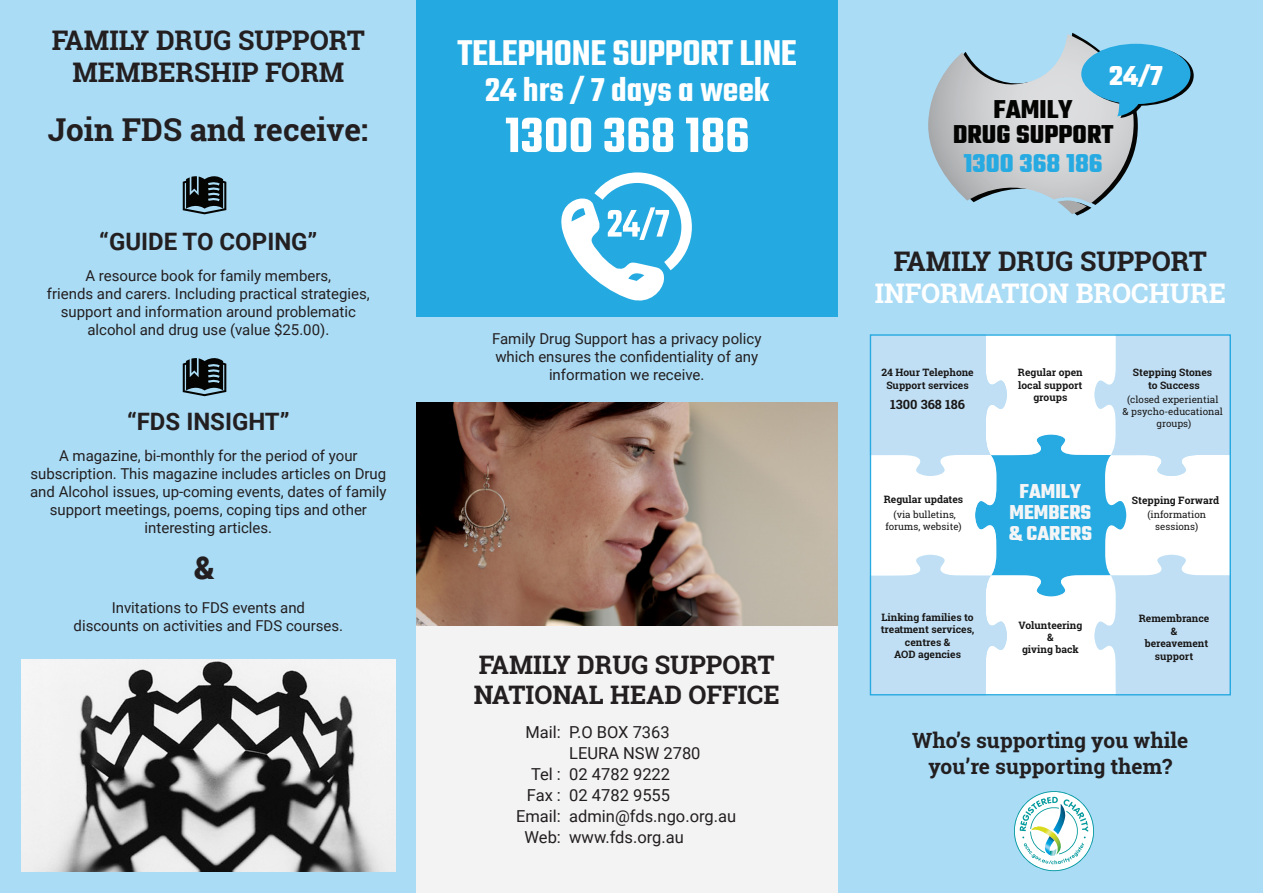
<style>
.page{position:relative;width:1263px;height:893px;background:#aadcf6}
.page>*{position:absolute;margin:0;border:0;box-sizing:border-box;transform-origin:0 0}
.t1{font:600 54px "Teko";color:#fff}
.t2{font:600 39px "Teko";letter-spacing:-.01em;color:#fff}
.t3{font:600 36px "Teko";color:#fff}
.t4{font:700 31.5px "Roboto Slab";color:#231f20}
.t5{font:900 31.5px "Roboto";color:#231f20}
.t6{font:700 29.55px "Teko";color:#fff}
.t7{font:700 27.9px/28.7px "Teko";color:#040503;text-align:center}
.t8{font:700 27px "Roboto Slab";color:#231f20}
.t9{font:700 27px "Roboto Slab";color:#fff}
.t10{font:700 25.5px/30.6px "Roboto Slab";color:#231f20}
.t11{font:700 24px "Roboto";color:#231f20}
.t12{font:700 21.75px/21.1px "Teko";color:#f4f5f6;text-align:center}
.t13{font:700 21px "Roboto Slab";color:#231f20}
.t14{font:16.5px "Roboto";color:#231f20}
.t15{font:15px/18px "Roboto";color:#231f20;text-align:center}
.t16{font:700 12.9px "Roboto Slab";color:#181717}
.t17{font:700 10.35px/12.3px "Roboto Slab";color:#181717;text-align:center}
.t18{font:9.75px/11.7px "Roboto Slab";color:#181717;text-align:center}
.s1{color:#26aae1}
</style>
<div class="page">
<svg style="left:928px;top:33px;width:266px;height:182px"></svg>
<svg style="left:872px;top:336px;width:357px;height:357px;fill:#c1dff4"></svg>
<div style="left:870px;top:334px;width:361px;height:361px;border:1px solid #26aae1"></div>
<div style="left:417px;top:0;width:421px;height:317px;background:#24aae1"></div>
<div style="left:417px;top:625px;width:421px;height:268px;background:#f3f3f3"></div>
<svg style="left:183px;top:176px;width:43px;height:38px"></svg>
<svg style="left:183px;top:358px;width:43px;height:38px"></svg>
<svg style="left:561px;top:172px;width:131px;height:129px"></svg>
<img style="left:417px;top:402px;width:421px;height:223px">
<img style="left:21px;top:659px;width:374px;height:213px">
<svg style="left:1014px;top:791px;width:80px;height:81px"></svg>
<p class="t8" style="left:52px;top:21px;width:314px">FAMILY DRUG SUPPORT</p>
<p class="t8" style="left:72px;top:54px;width:273px">MEMBERSHIP FORM</p>
<p class="t4" style="left:48px;top:108px;width:322px">Join FDS and receive:</p>
<p class="t11" style="left:99px;top:225px;width:220px">“GUIDE TO COPING”</p>
<p class="t15" style="left:47px;top:266px;width:324px">A resource book for family members,<br>friends and carers. Including practical strategies,</p>
<p class="t15" style="left:61px;top:302px;width:297px">support and information around problematic alcohol and drug use (value $25.00).</p>
<p class="t11" style="left:127px;top:405px;width:164px">“FDS INSIGHT”</p>
<p class="t15" style="left:30px;top:446px;width:358px">A magazine, bi-monthly for the period of your subscription. This magazine includes articles on Drug and Alcohol issues, up-coming events, dates of family support meetings, poems, coping tips and other</p>
<p class="t15" style="left:145px;top:518px;width:129px">interesting articles.</p>
<p class="t5" style="left:194px;top:546px;width:23px">&amp;</p>
<p class="t15" style="left:74px;top:598px;width:271px">Invitations to FDS events and<br>discounts on activities and FDS courses.</p>
<p class="t2" style="left:458px;top:29px;width:341px">TELEPHONE SUPPORT LINE</p>
<p class="t3" style="left:485px;top:68px;width:286px">24 hrs / 7 days a week</p>
<p class="t1" style="left:505px;top:102px;width:246px">1300 368 186</p>
<p class="t15" style="left:492px;top:329px;width:271px">Family Drug Support has a privacy policy which ensures the confidentiality of any information we receive.</p>
<p class="t10" style="left:474px;top:649px;width:307px">FAMILY DRUG SUPPORT<br>NATIONAL HEAD OFFICE</p>
<p class="t14" style="left:569px;top:721px;width:102px">P.O BOX 7363</p>
<p class="t14" style="left:569px;top:742px;width:133px">LEURA NSW 2780</p>
<p class="t14" style="left:569px;top:763px;width:102px">02 4782 9222</p>
<p class="t14" style="left:569px;top:784px;width:102px">02 4782 9555</p>
<p class="t14" style="left:569px;top:805px;width:168px">admin@fds.ngo.org.au</p>
<p class="t14" style="left:569px;top:826px;width:116px">www.fds.org.au</p>
<p class="t14" style="left:525px;top:721px;width:37px">Mail:</p>
<p class="t14" style="left:531px;top:763px;width:31px">Tel :</p>
<p class="t14" style="left:527px;top:784px;width:36px">Fax :</p>
<p class="t14" style="left:516px;top:805px;width:46px">Email:</p>
<p class="t14" style="left:524px;top:826px;width:38px">Web:</p>
<p class="t7" style="left:993px;top:94px;width:81px">FAMILY</p>
<p class="t6" style="left:1109px;top:58px;width:55px">24/7</p>
<p class="t7" style="left:953px;top:119px;width:162px">DRUG SUPPORT<br><span class="s1">1300 368 186</span></p>
<p class="t8" style="left:894px;top:242px;width:314px">FAMILY DRUG SUPPORT</p>
<p class="t9" style="left:875px;top:275px;width:353px">INFORMATION BROCHURE</p>
<p class="t17" style="left:881px;top:366px;width:94px">24 Hour Telephone<br>Support services</p>
<p class="t16" style="left:890px;top:395px;width:76px">1300 368 186</p>
<p class="t17" style="left:884px;top:493px;width:81px">Regular updates</p>
<p class="t18" style="left:885px;top:508px;width:78px">(via bulletins, forums, website)</p>
<p class="t17" style="left:1018px;top:366px;width:66px">Regular open local support groups</p>
<p class="t17" style="left:1133px;top:366px;width:81px">Stepping Stones to Success</p>
<p class="t18" style="left:1122px;top:394px;width:102px">(closed experiential<br>&amp; psycho-educational groups)</p>
<p class="t12" style="left:1009px;top:480px;width:85px">FAMILY<br>MEMBERS &amp; CARERS</p>
<p class="t17" style="left:1132px;top:494px;width:89px">Stepping Forward</p>
<p class="t18" style="left:1147px;top:509px;width:60px">(information sessions)</p>
<p class="t17" style="left:881px;top:611px;width:95px">Linking families to treatment services, centres &amp;<br>AOD agencies</p>
<p class="t17" style="left:1139px;top:612px;width:72px">Remembrance &amp; bereavement support</p>
<p class="t17" style="left:1018px;top:619px;width:65px">Volunteering &amp;<br>giving back</p>
<p class="t13" style="left:912px;top:726px;width:278px">Who’s supporting you while</p>
<p class="t13" style="left:928px;top:752px;width:246px">you’re supporting them?</p>
</div>
